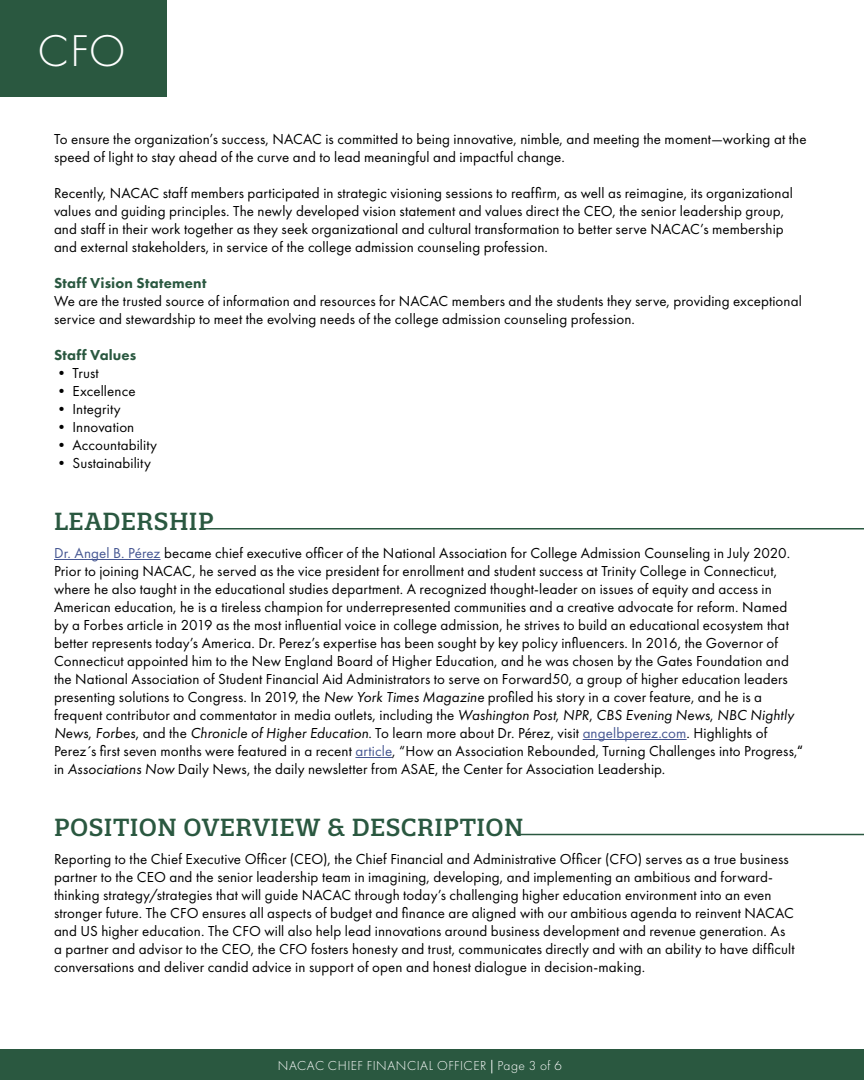
<style>
.page{position:relative;width:864px;height:1080px;background:#fff}
.page>*{position:absolute;margin:0;border:0;box-sizing:border-box;transform-origin:0 0}
.t1{font:300 46.2px "Futura PT";color:#fff}
.t2{font:500 24px "Quatro Slab";letter-spacing:.02em;color:#2a5840}
.t3{font:15px/18px "Futura PT";letter-spacing:.01em;color:#000}
.t4{font:800 15px "Futura PT";letter-spacing:.01em;color:#2a5840}
.t5{font:300 13.5px "Futura PT";letter-spacing:.04em;color:#fff}
.s1{color:#465792}
.s2{font-style:italic}
.s3{font-family:"Fieldwork Hum Light"}
.s4{font-family:"Minion Pro";font-weight:400}
</style>
<div class="page">
<div style="left:0;top:1049px;width:864px;height:31px;background:#2a5840"></div>
<hr style="left:54px;top:559px;width:107px;height:1px;background:#465792">
<hr style="left:583px;top:739px;width:104px;height:1px;background:#465792">
<hr style="left:355px;top:757px;width:37px;height:1px;background:#465792">
<hr style="left:518px;top:834px;width:346px;height:1px;background:#2a5840">
<hr style="left:205px;top:528px;width:659px;height:2px;background:#2a5840">
<div style="left:0;top:0;width:166px;height:96px;background:#2a5840"></div>
<h1 class="t1" style="left:37px;top:24px;width:90px">CFO</h1>
<p class="t3" style="left:54px;top:130px;width:754px">To ensure the organization’s success, NACAC is committed to being innovative, nimble, and meeting the moment—working at the speed of light to stay ahead of the curve and to lead meaningful and impactful change.</p>
<p class="t3" style="left:54px;top:184px;width:740px">Recently, NACAC staff members participated in strategic visioning sessions to reaffirm, as well as reimagine, its organizational values and guiding principles. The newly developed vision statement and values direct the CEO, the senior leadership group, and staff in their work together as they seek organizational and cultural transformation to better serve NACAC’s membership and external stakeholders, in service of the college admission counseling profession.</p>
<p class="t4" style="left:54px;top:274px;width:154px">Staff Vision Statement</p>
<p class="t3" style="left:54px;top:292px;width:749px">We are the trusted source of information and resources for NACAC members and the students they serve, providing exceptional service and stewardship to meet the evolving needs of the college admission counseling profession.</p>
<p class="t4" style="left:54px;top:346px;width:84px">Staff Values</p>
<p class="t3" style="left:54px;top:364px;width:46px">• Trust</p>
<p class="t3" style="left:54px;top:382px;width:83px">• Excellence</p>
<p class="t3" style="left:54px;top:400px;width:68px">• Integrity</p>
<p class="t3" style="left:54px;top:418px;width:82px">• Innovation</p>
<p class="t3" style="left:54px;top:436px;width:105px">• Accountability</p>
<p class="t3" style="left:54px;top:454px;width:98px">• Sustainability</p>
<h2 class="t2" style="left:54px;top:506px;width:161px">LEADERSHIP</h2>
<p class="t3" style="left:54px;top:544px;width:750px"><span class="s1">Dr. Angel B. Pérez</span> became chief executive officer of the National Association for College Admission Counseling in July 2020.<br>Prior to joining NACAC, he served as the vice president for enrollment and student success at Trinity College in Connecticut, where he also taught in the educational studies department. A recognized thought-leader on issues of equity and access in American education, he is a tireless champion for underrepresented communities and a creative advocate for reform. Named by a Forbes article in 2019 as the most influential voice in college admission, he strives to build an educational ecosystem that better represents today’s America. Dr. Perez’s expertise has been sought by key policy influencers. In 2016, the Governor of Connecticut appointed him to the New England Board of Higher Education, and he was chosen by the Gates Foundation and the National Association of Student Financial Aid Administrators to serve on Forward50, a group of higher education leaders presenting solutions to Congress. In 2019, the <span class="s2">New York Times Magazine</span> profiled his story in a cover feature, and he is a frequent contributor and commentator in media outlets, including the <span class="s2">Washington Post</span>, <span class="s2">NPR</span>, <span class="s2">CBS Evening News</span>, <span class="s2">NBC Nightly News</span>, <span class="s2">Forbes</span>, and the <span class="s2">Chronicle of Higher Education</span>. To learn more about Dr. Pérez, visit <span class="s1">angelbperez.com</span>. Highlights of Perez´s first seven months were featured in a recent <span class="s1">article</span>, “How an Association Rebounded, Turning Challenges into Progress,<span class="s3">“ </span>in <span class="s2">Associations Now</span> Daily News, the daily newsletter from ASAE, the Center for Association Leadership<span class="s2">.</span></p>
<h2 class="t2" style="left:54px;top:812px;width:471px">POSITION OVERVIEW &amp; DESCRIPTION</h2>
<p class="t3" style="left:54px;top:850px;width:742px">Reporting to the Chief Executive Officer (CEO), the Chief Financial and Administrative Officer (CFO) serves as a true business partner to the CEO and the senior leadership team in imagining, developing, and implementing an ambitious and forward&shy;thinking strategy/strategies that will guide NACAC through today’s challenging higher education environment into an even stronger future. The CFO ensures all aspects of budget and finance are aligned with our ambitious agenda to reinvent NACAC and US higher education. The CFO will also help lead innovations around business development and revenue generation. As a partner and advisor to the CEO, the CFO fosters honesty and trust, communicates directly and with an ability to have difficult conversations and deliver candid advice in support of open and honest dialogue in decision-making.</p>
<p class="t5" style="left:278px;top:1058px;width:285px">NACAC CHIEF FINANCIAL OFFICER <span class="s4">|</span> Page 3 of 6</p>
</div>
